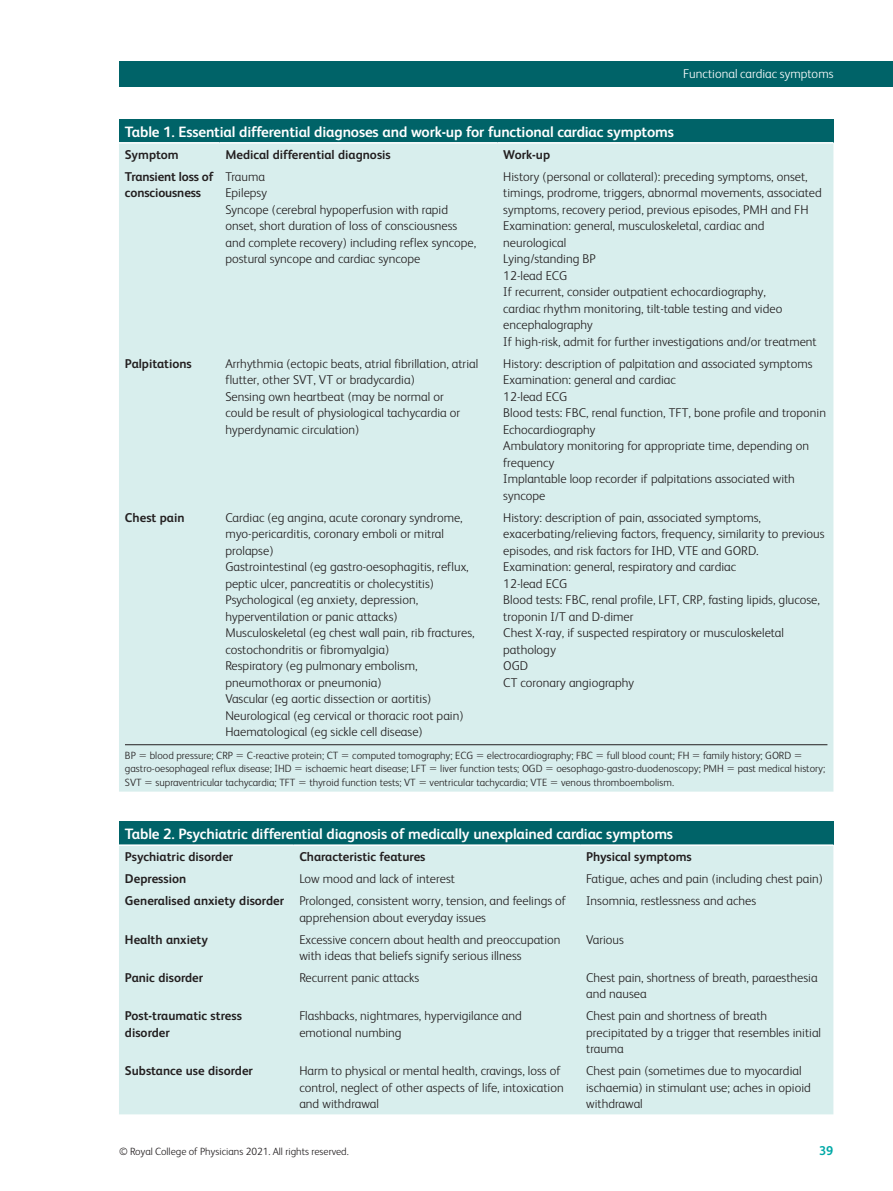
<style>
.page{position:relative;width:893px;height:1191px;background:#fff}
.page>*{position:absolute;margin:0;border:0;box-sizing:border-box;transform-origin:0 0}
.table-wrap_caption_P{font:700 15px "FS Albert";letter-spacing:-.01em;color:#fff}
.tbody_left{font:300 12.75px/16.5px "FS Albert";color:#231f20}
.tbody_left-2{font:700 12.75px/16.5px "FS Albert";color:#231f20}
.thead_left{font:700 12.75px "FS Albert";color:#231f20}
.t1{font:300 12.75px "FS Albert";color:#fff}
.t2{font:700 12.75px "FS Albert";color:#00a9a7}
.table-wrap-foot_fn_P{font:300 10.5px "FS Albert";color:#231f20}
</style>
<div class="page">
<div style="left:119px;top:62px;width:774px;height:25px;background:#006368"></div>
<div style="left:119px;top:119px;width:714px;height:24px;background:#006368"></div>
<div style="left:119px;top:144px;width:714px;height:647px;background:#d8eeed"></div>
<hr style="left:119px;top:142px;width:100px;height:2px;background:#fff">
<hr style="left:219px;top:142px;width:278px;height:2px;background:#fff">
<hr style="left:497px;top:142px;width:336px;height:2px;background:#fff">
<hr style="left:125px;top:744px;width:702px;height:1px;background:#231f20">
<div style="left:119px;top:821px;width:714px;height:24px;background:#006368"></div>
<div style="left:119px;top:846px;width:714px;height:268px;background:#d8eeed"></div>
<hr style="left:119px;top:844px;width:174px;height:2px;background:#fff">
<hr style="left:293px;top:844px;width:287px;height:2px;background:#fff">
<hr style="left:580px;top:844px;width:253px;height:2px;background:#fff">
<svg style="left:140px;top:754px;width:6px;height:2px"></svg>
<svg style="left:237px;top:754px;width:6px;height:2px"></svg>
<svg style="left:342px;top:754px;width:6px;height:2px"></svg>
<svg style="left:477px;top:754px;width:6px;height:2px"></svg>
<svg style="left:597px;top:754px;width:6px;height:2px"></svg>
<svg style="left:693px;top:754px;width:6px;height:2px"></svg>
<svg style="left:795px;top:754px;width:6px;height:2px"></svg>
<svg style="left:295px;top:767px;width:7px;height:3px"></svg>
<svg style="left:430px;top:767px;width:6px;height:3px"></svg>
<svg style="left:546px;top:767px;width:7px;height:3px"></svg>
<svg style="left:728px;top:767px;width:6px;height:3px"></svg>
<svg style="left:146px;top:781px;width:6px;height:2px"></svg>
<svg style="left:299px;top:781px;width:7px;height:2px"></svg>
<svg style="left:420px;top:781px;width:6px;height:2px"></svg>
<svg style="left:551px;top:781px;width:6px;height:2px"></svg>
<p class="t1" style="left:683px;top:66px;width:152px">Functional cardiac symptoms</p>
<p class="table-wrap_caption_P" style="left:125px;top:123px;width:551px">Table 1. Essential differential diagnoses and work-up for functional cardiac symptoms</p>
<p class="thead_left" style="left:125px;top:147px;width:55px">Symptom</p>
<p class="thead_left" style="left:225px;top:147px;width:167px">Medical differential diagnosis</p>
<p class="thead_left" style="left:503px;top:147px;width:48px">Work-up</p>
<p class="tbody_left-2" style="left:125px;top:168px;width:90px">Transient loss of consciousness</p>
<p class="tbody_left" style="left:225px;top:168px;width:252px">Trauma<br>Epilepsy<br>Syncope (cerebral hypoperfusion with rapid onset, short duration of loss of consciousness and complete recovery) including reflex syncope, postural syncope and cardiac syncope</p>
<p class="tbody_left" style="left:503px;top:168px;width:320px">History (personal or collateral): preceding symptoms, onset, timings, prodrome, triggers, abnormal movements, associated symptoms, recovery period, previous episodes, PMH and FH Examination: general, musculoskeletal, cardiac and neurological<br>Lying/standing BP<br>12-lead ECG<br>If recurrent, consider outpatient echocardiography,<br>cardiac rhythm monitoring, tilt-table testing and video encephalography<br>If high-risk, admit for further investigations and/or treatment</p>
<p class="tbody_left-2" style="left:125px;top:355px;width:68px">Palpitations</p>
<p class="tbody_left" style="left:225px;top:355px;width:254px">Arrhythmia (ectopic beats, atrial fibrillation, atrial flutter, other SVT, VT or bradycardia)<br>Sensing own heartbeat (may be normal or<br>could be result of physiological tachycardia or hyperdynamic circulation)</p>
<p class="tbody_left" style="left:503px;top:355px;width:324px">History: description of palpitation and associated symptoms Examination: general and cardiac<br>12-lead ECG<br>Blood tests: FBC, renal function, TFT, bone profile and troponin Echocardiography<br>Ambulatory monitoring for appropriate time, depending on frequency<br>Implantable loop recorder if palpitations associated with syncope</p>
<p class="tbody_left-2" style="left:125px;top:509px;width:61px">Chest pain</p>
<p class="tbody_left" style="left:225px;top:509px;width:251px">Cardiac (eg angina, acute coronary syndrome, myo-pericarditis, coronary emboli or mitral prolapse)<br>Gastrointestinal (eg gastro-oesophagitis, reflux, peptic ulcer, pancreatitis or cholecystitis)<br>Psychological (eg anxiety, depression, hyperventilation or panic attacks)<br>Musculoskeletal (eg chest wall pain, rib fractures, costochondritis or fibromyalgia)<br>Respiratory (eg pulmonary embolism, pneumothorax or pneumonia)<br>Vascular (eg aortic dissection or aortitis)<br>Neurological (eg cervical or thoracic root pain)<br>Haematological (eg sickle cell disease)</p>
<p class="tbody_left" style="left:503px;top:509px;width:323px">History: description of pain, associated symptoms, exacerbating/relieving factors, frequency, similarity to previous episodes, and risk factors for IHD, VTE and GORD.<br>Examination: general, respiratory and cardiac<br>12-lead ECG<br>Blood tests: FBC, renal profile, LFT, CRP, fasting lipids, glucose, troponin I/T and D-dimer<br>Chest X-ray, if suspected respiratory or musculoskeletal pathology<br>OGD<br>CT coronary angiography</p>
<p class="table-wrap-foot_fn_P" style="left:125px;top:749px;width:12px">BP</p>
<p class="table-wrap-foot_fn_P" style="left:150px;top:749px;width:85px">blood pressure; CRP</p>
<p class="table-wrap-foot_fn_P" style="left:247px;top:749px;width:93px">C-reactive protein; CT</p>
<p class="table-wrap-foot_fn_P" style="left:352px;top:749px;width:122px">computed tomography; ECG</p>
<p class="table-wrap-foot_fn_P" style="left:487px;top:749px;width:108px">electrocardiography; FBC</p>
<p class="table-wrap-foot_fn_P" style="left:607px;top:749px;width:84px">full blood count; FH</p>
<p class="table-wrap-foot_fn_P" style="left:703px;top:749px;width:90px">family history; GORD</p>
<p class="table-wrap-foot_fn_P" style="left:125px;top:762px;width:168px">gastro-oesophageal reflux disease; IHD</p>
<p class="table-wrap-foot_fn_P" style="left:305px;top:762px;width:122px">ischaemic heart disease; LFT</p>
<p class="table-wrap-foot_fn_P" style="left:440px;top:762px;width:104px">liver function tests; OGD</p>
<p class="table-wrap-foot_fn_P" style="left:556px;top:762px;width:169px">oesophago-gastro-duodenoscopy; PMH</p>
<p class="table-wrap-foot_fn_P" style="left:738px;top:762px;width:89px">past medical history;</p>
<p class="table-wrap-foot_fn_P" style="left:125px;top:776px;width:18px">SVT</p>
<p class="table-wrap-foot_fn_P" style="left:156px;top:776px;width:141px">supraventricular tachycardia; TFT</p>
<p class="table-wrap-foot_fn_P" style="left:309px;top:776px;width:108px">thyroid function tests; VT</p>
<p class="table-wrap-foot_fn_P" style="left:430px;top:776px;width:119px">ventricular tachycardia; VTE</p>
<p class="table-wrap-foot_fn_P" style="left:561px;top:776px;width:114px">venous thromboembolism.</p>
<p class="table-wrap_caption_P" style="left:125px;top:825px;width:550px">Table 2. Psychiatric differential diagnosis of medically unexplained cardiac symptoms</p>
<p class="thead_left" style="left:125px;top:849px;width:110px">Psychiatric disorder</p>
<p class="thead_left" style="left:299px;top:849px;width:128px">Characteristic features</p>
<p class="thead_left" style="left:586px;top:849px;width:107px">Physical symptoms</p>
<p class="tbody_left-2" style="left:125px;top:870px;width:63px">Depression</p>
<p class="tbody_left" style="left:299px;top:870px;width:157px">Low mood and lack of interest</p>
<p class="tbody_left" style="left:586px;top:870px;width:238px">Fatigue, aches and pain (including chest pain)</p>
<p class="tbody_left-2" style="left:125px;top:892px;width:161px">Generalised anxiety disorder</p>
<p class="tbody_left" style="left:299px;top:892px;width:268px">Prolonged, consistent worry, tension, and feelings of apprehension about everyday issues</p>
<p class="tbody_left" style="left:586px;top:892px;width:172px">Insomnia, restlessness and aches</p>
<p class="tbody_left-2" style="left:125px;top:930px;width:85px">Health anxiety</p>
<p class="tbody_left" style="left:299px;top:930px;width:263px">Excessive concern about health and preoccupation with ideas that beliefs signify serious illness</p>
<p class="tbody_left" style="left:586px;top:930px;width:39px">Various</p>
<p class="tbody_left-2" style="left:125px;top:969px;width:80px">Panic disorder</p>
<p class="tbody_left" style="left:299px;top:969px;width:122px">Recurrent panic attacks</p>
<p class="tbody_left" style="left:586px;top:969px;width:233px">Chest pain, shortness of breath, paraesthesia and nausea</p>
<p class="tbody_left-2" style="left:125px;top:1007px;width:118px">Post-traumatic stress disorder</p>
<p class="tbody_left" style="left:299px;top:1007px;width:224px">Flashbacks, nightmares, hypervigilance and emotional numbing</p>
<p class="tbody_left" style="left:586px;top:1007px;width:236px">Chest pain and shortness of breath precipitated by a trigger that resembles initial trauma</p>
<p class="tbody_left-2" style="left:125px;top:1062px;width:130px">Substance use disorder</p>
<p class="tbody_left" style="left:299px;top:1062px;width:266px">Harm to physical or mental health, cravings, loss of control, neglect of other aspects of life, intoxication and withdrawal</p>
<p class="tbody_left" style="left:586px;top:1062px;width:226px">Chest pain (sometimes due to myocardial ischaemia) in stimulant use; aches in opioid withdrawal</p>
<p class="table-wrap-foot_fn_P" style="left:119px;top:1145px;width:231px">© Royal College of Physicians 2021. All rights reserved.</p>
<p class="t2" style="left:819px;top:1143px;width:16px">39</p>
</div>
